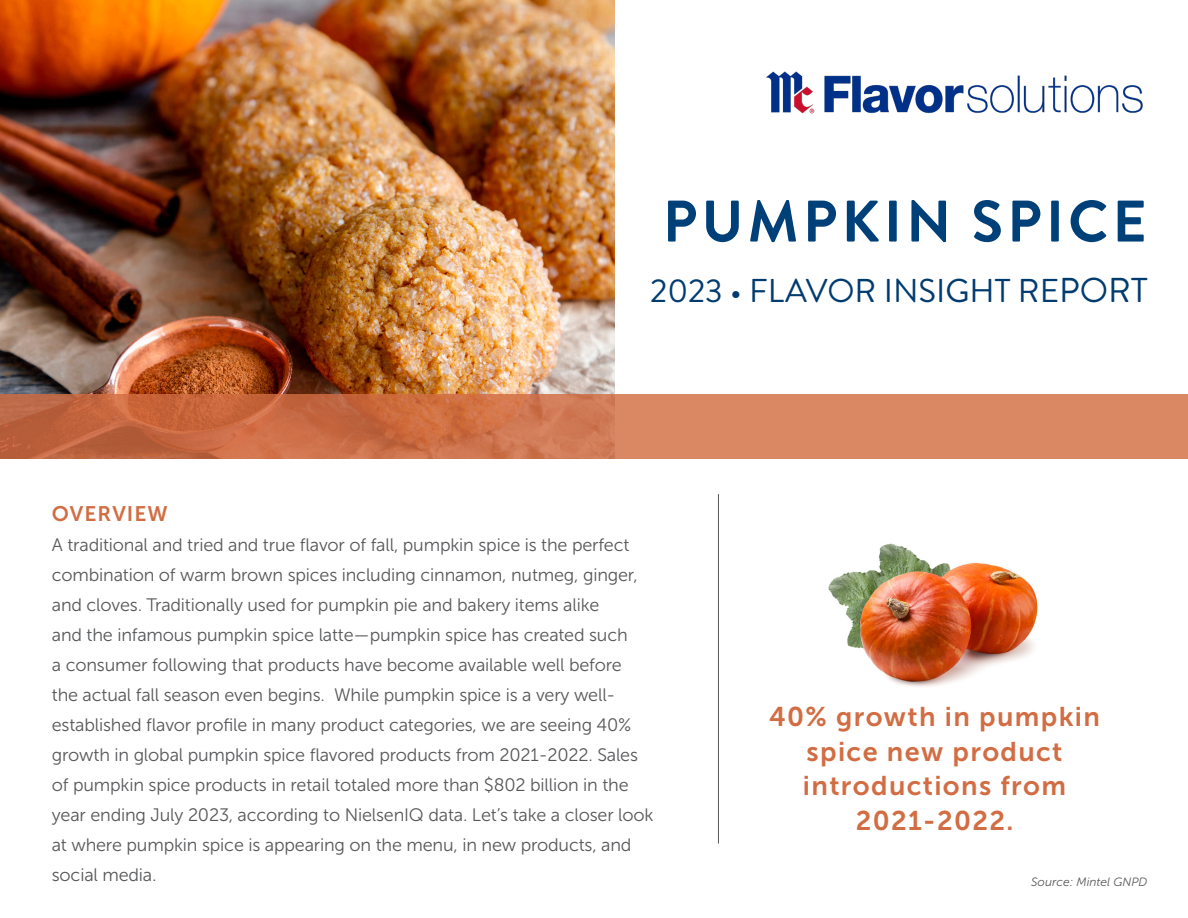
<style>
.page{position:relative;width:1188px;height:918px;background:#fff}
.page>*{position:absolute;margin:0;border:0;box-sizing:border-box;transform-origin:0 0}
.t1{font:700 58.5px "Brandon Grotesque";letter-spacing:.07em;color:#004079}
.t2{font:33px "Brandon Grotesque";color:#003b70}
.t3{font:27px/34.5px "Museo Sans 700";letter-spacing:.05em;color:#d26d43;text-align:center}
.t4{font:21px "Museo Sans 700";letter-spacing:.05em;color:#d26d43}
.t5{font:18px/30px "Museo Sans 300";letter-spacing:-.01em;color:#57585a}
.t6{font:italic 12px "Museo Sans 300";color:#57585a}
.s1{font-size:34.5px}
</style>
<div class="page">
<img style="left:0;top:0;width:614px;height:394px">
<img style="left:766px;top:71px;width:377px;height:43px">
<hr style="left:718px;top:494px;width:1px;height:350px;background:#57585a">
<img style="left:828px;top:543px;width:210px;height:144px">
<svg style="left:0;top:394px;width:1188px;height:65px;background:#d07954"></svg>
<p class="t1" style="left:663px;top:181px;width:486px">PUMPKIN SPICE</p>
<p class="t2" style="left:650px;top:267px;width:499px">2023 • FLAVOR INSIGHT RE<span class="s1">PORT</span></p>
<p class="t4" style="left:52px;top:502px;width:118px">OVERVIEW</p>
<p class="t5" style="left:52px;top:530px;width:603px">A traditional and tried and true flavor of fall, pumpkin spice is the perfect combination of warm brown spices including cinnamon, nutmeg, ginger, and cloves. Traditionally used for pumpkin pie and bakery items alike<br>and the infamous pumpkin spice latte—pumpkin spice has created such<br>a consumer following that products have become available well before<br>the actual fall season even begins. While pumpkin spice is a very well&shy;established flavor profile in many product categories, we are seeing 40% growth in global pumpkin spice flavored products from 2021-2022. Sales of pumpkin spice products in retail totaled more than $802 billion in the year ending July 2023, according to NielsenIQ data. Let’s take a closer look at where pumpkin spice is appearing on the menu, in new products, and social media.</p>
<p class="t3" style="left:769px;top:700px;width:333px">40% growth in pumpkin spice new product introductions from<br>2021-2022.</p>
<p class="t6" style="left:1031px;top:875px;width:118px">Source: Mintel GNPD</p>
</div>
